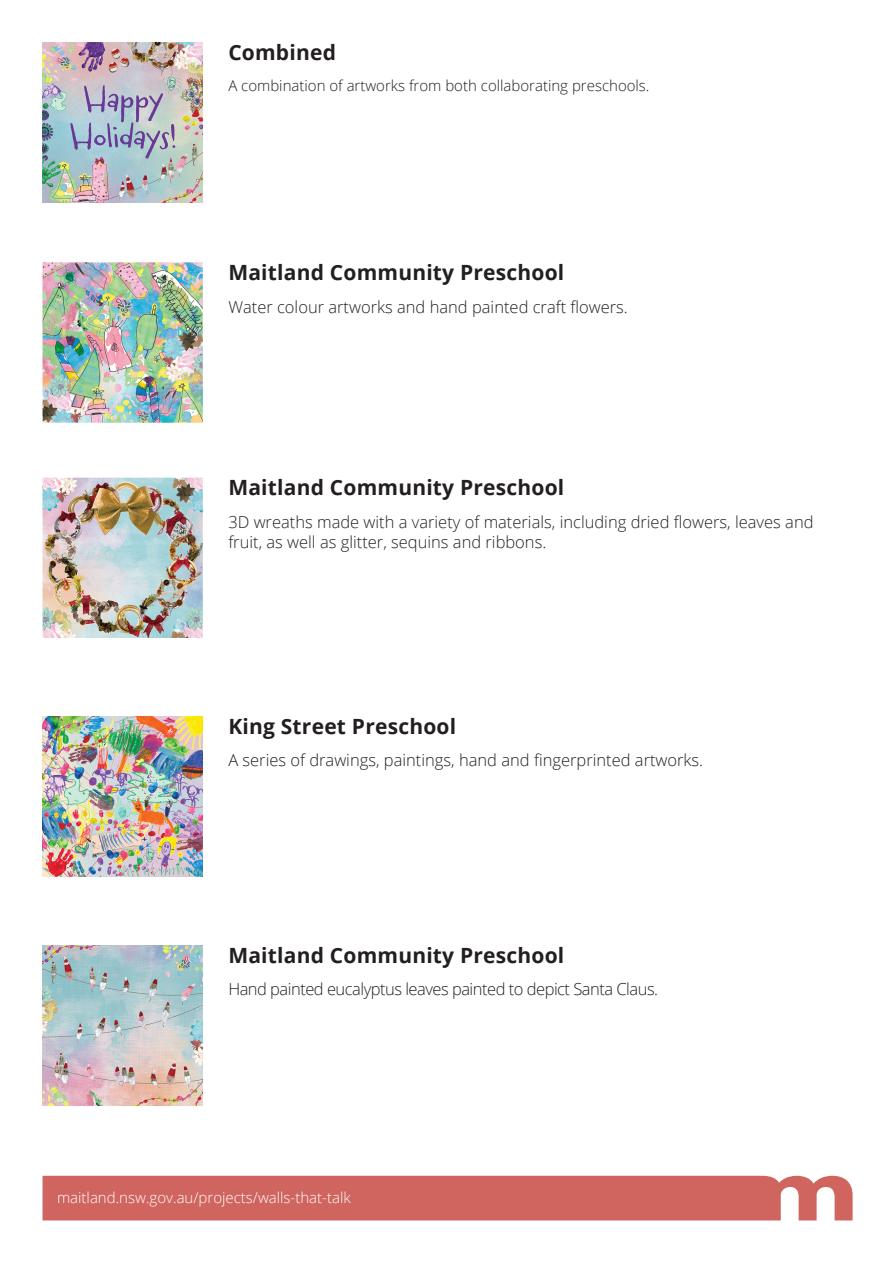
<style>
.page{position:relative;width:893px;height:1263px;background:#fff}
.page>*{position:absolute;margin:0;border:0;box-sizing:border-box;transform-origin:0 0}
.t1{font:700 21px "Open Sans";letter-spacing:.01em;color:#231f20}
.body{font:300 16.5px/19.8px "Open Sans";color:#231f20}
.body-2{font:300 16.5px "Open Sans";letter-spacing:-.03em;color:#231f20}
.t2{font:300 15px "Open Sans";color:#231f20}
.t3{font:300 15px "Open Sans";color:#fff}
</style>
<div class="page">
<div style="left:43px;top:1176px;width:810px;height:44px;background:#d0645e"></div>
<img style="left:43px;top:43px;width:160px;height:160px">
<img style="left:43px;top:262px;width:160px;height:161px">
<img style="left:43px;top:478px;width:160px;height:160px">
<img style="left:43px;top:716px;width:160px;height:160px">
<img style="left:43px;top:945px;width:160px;height:160px">
<p class="t1" style="left:228px;top:38px;width:109px">Combined</p>
<p class="t2" style="left:228px;top:75px;width:423px">A combination of artworks from both collaborating preschools.</p>
<p class="t1" style="left:228px;top:257px;width:338px">Maitland Community Preschool</p>
<p class="body" style="left:228px;top:296px;width:401px">Water colour artworks and hand painted craft flowers.</p>
<p class="t1" style="left:228px;top:473px;width:338px">Maitland Community Preschool</p>
<p class="body" style="left:228px;top:511px;width:587px">3D wreaths made with a variety of materials, including dried flowers, leaves and fruit, as well as glitter, sequins and ribbons.</p>
<p class="t1" style="left:228px;top:711px;width:229px">King Street Preschool</p>
<p class="body" style="left:228px;top:750px;width:476px">A series of drawings, paintings, hand and fingerprinted artworks.</p>
<p class="t1" style="left:228px;top:940px;width:338px">Maitland Community Preschool</p>
<p class="body-2" style="left:228px;top:978px;width:431px">Hand painted eucalyptus leaves painted to depict Santa Claus.</p>
<p class="t3" style="left:57px;top:1187px;width:295px">maitland.nsw.gov.au/projects/walls-that-talk</p>
</div>
